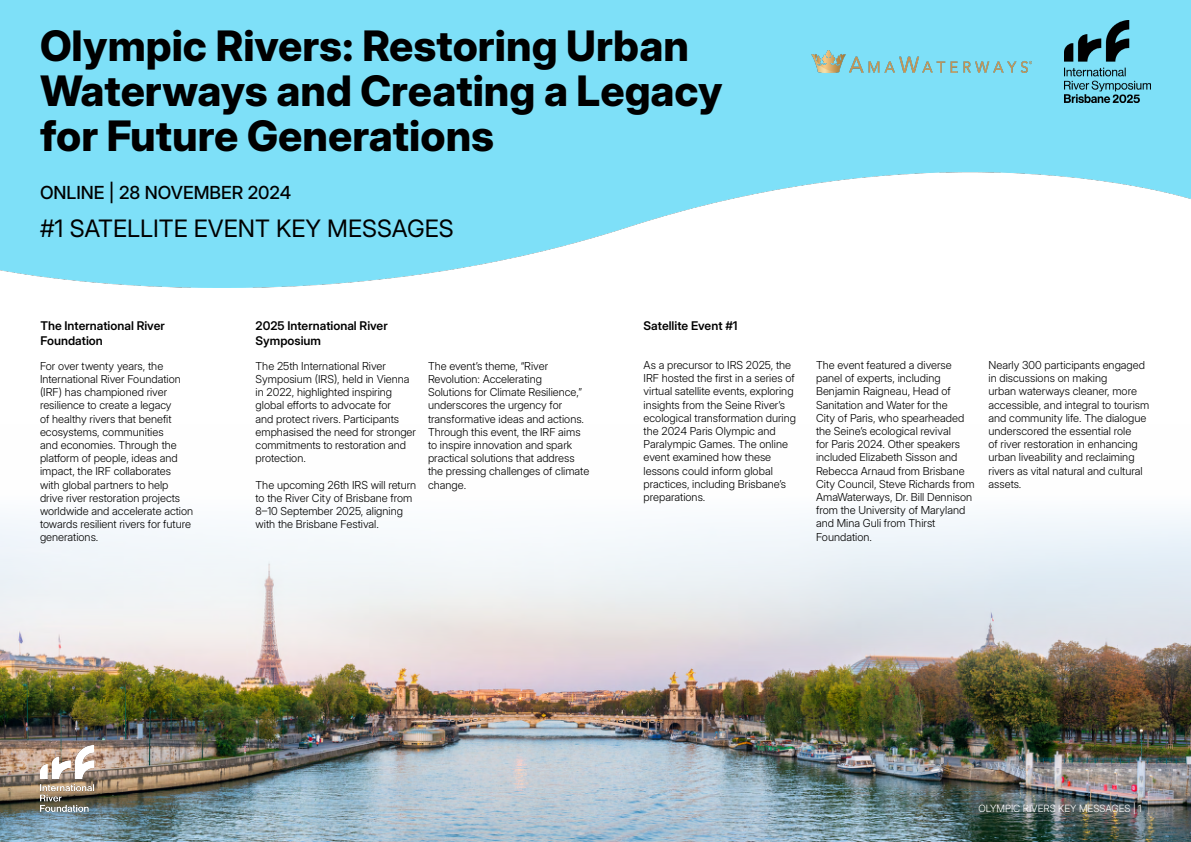
<style>
.page{position:relative;width:1191px;height:842px;background:#fff}
.page>*{position:absolute;margin:0;border:0;box-sizing:border-box;transform-origin:0 0}
.t1{font:800 42px/45px "Inter 28 pt";color:#000}
.t2{font:24px "Inter 28 pt";color:#000}
.t3{font:500 18px "Inter 28 pt";color:#000}
.t4{font:600 12px/14.4px "Inter 28 pt";color:#000}
.t5{font:300 11px/13.2px "Inter 28 pt";color:#000}
.t6{font:300 10px "Inter 28 pt";color:#fff}
</style>
<div class="page">
<img style="left:0;top:515px;width:1191px;height:327px">
<img style="left:40px;top:745px;width:53px;height:67px">
<img style="left:0;top:0;width:1191px;height:287px">
<img style="left:1064px;top:20px;width:86px;height:83px">
<img style="left:811px;top:51px;width:220px;height:21px">
<h1 class="t1" style="left:40px;top:22px;width:684px">Olympic Rivers: Restoring Urban<br>Waterways and Creating a Legacy for Future Generations</h1>
<h3 class="t3" style="left:40px;top:179px;width:253px">ONLINE | 28 NOVEMBER 2024</h3>
<h2 class="t2" style="left:40px;top:210px;width:415px">#1 SATELLITE EVENT KEY MESSAGES</h2>
<p class="t4" style="left:40px;top:318px;width:126px">The International River<br>Foundation</p>
<p class="t5" style="left:40px;top:359px;width:155px">For over twenty years, the<br>International River Foundation (IRF) has championed river resilience to create a legacy<br>of healthy rivers that benefit ecosystems, communities<br>and economies. Through the platform of people, ideas and impact, the IRF collaborates with global partners to help drive river restoration projects worldwide and accelerate action towards resilient rivers for future generations.</p>
<p class="t4" style="left:255px;top:318px;width:134px">2025 International River<br>Symposium</p>
<p class="t5" style="left:255px;top:359px;width:162px">The 25th International River<br>Symposium (IRS), held in Vienna in 2022, highlighted inspiring global efforts to advocate for<br>and protect rivers. Participants emphasised the need for stronger commitments to restoration and protection.</p>
<p class="t5" style="left:255px;top:478px;width:162px">The upcoming 26th IRS will return to the River City of Brisbane from<br>8–10 September 2025, aligning with the Brisbane Festival.</p>
<p class="t5" style="left:428px;top:359px;width:163px">The event’s theme, “River<br>Revolution: Accelerating<br>Solutions for Climate Resilience,” underscores the urgency for transformative ideas and actions.<br>Through this event, the IRF aims to inspire innovation and spark practical solutions that address the pressing challenges of climate change.</p>
<p class="t4" style="left:643px;top:318px;width:95px">Satellite Event #1</p>
<p class="t5" style="left:643px;top:358px;width:154px">As a precursor to IRS 2025, the<br>IRF hosted the first in a series of virtual satellite events, exploring insights from the Seine River’s ecological transformation during the 2024 Paris Olympic and<br>Paralympic Games. The online event examined how these lessons could inform global practices, including Brisbane’s preparations.</p>
<p class="t5" style="left:816px;top:358px;width:160px">The event featured a diverse panel of experts, including<br>Benjamin Raigneau, Head of<br>Sanitation and Water for the<br>City of Paris, who spearheaded the Seine’s ecological revival<br>for Paris 2024. Other speakers included Elizabeth Sisson and<br>Rebecca Arnaud from Brisbane<br>City Council, Steve Richards from<br>AmaWaterways, Dr. Bill Dennison from the University of Maryland and Mina Guli from Thirst<br>Foundation.</p>
<p class="t5" style="left:988px;top:358px;width:162px">Nearly 300 participants engaged in discussions on making<br>urban waterways cleaner, more accessible, and integral to tourism and community life. The dialogue underscored the essential role<br>of river restoration in enhancing urban liveability and reclaiming rivers as vital natural and cultural assets.</p>
<p class="t6" style="left:978px;top:801px;width:165px">OLYMPIC RIVERS KEY MESSAGES | 1</p>
</div>
